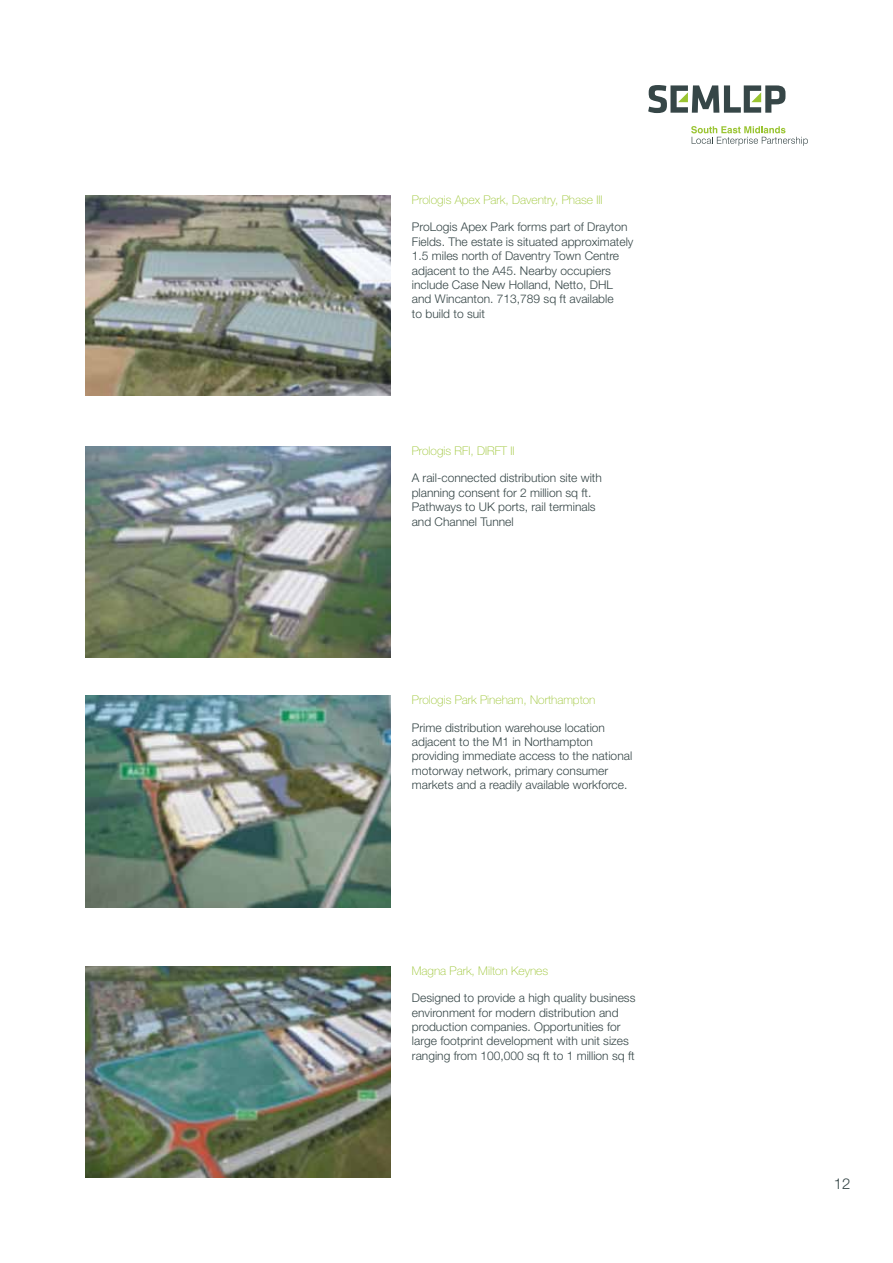
<style>
.page{position:relative;width:893px;height:1263px;background:#fff}
.page>*{position:absolute;margin:0;border:0;box-sizing:border-box;transform-origin:0 0}
.t1{font:300 15px "Helvetica Neue LT Std";color:#364647}
.t2{font:300 12px/14.4px "Helvetica Neue LT Std";color:#364647}
.t3{font:100 12px "Helvetica Neue LT Std";color:#9ac431}
</style>
<div class="page">
<svg style="left:691px;top:126px;width:117px;height:20px"></svg>
<svg style="left:648px;top:85px;width:137px;height:28px"></svg>
<img style="left:85px;top:196px;width:306px;height:199px">
<img style="left:85px;top:966px;width:306px;height:212px">
<img style="left:85px;top:696px;width:306px;height:212px">
<img style="left:85px;top:447px;width:306px;height:211px">
<p class="t3" style="left:412px;top:193px;width:192px">Prologis Apex Park, Daventry, Phase III</p>
<p class="t2" style="left:412px;top:220px;width:223px">ProLogis Apex Park forms part of Drayton Fields. The estate is situated approximately 1.5 miles north of Daventry Town Centre adjacent to the A45. Nearby occupiers include Case New Holland, Netto, DHL and Wincanton. 713,789 sq ft available<br>to build to suit</p>
<p class="t3" style="left:412px;top:444px;width:104px">Prologis RFI, DIRFT II</p>
<p class="t2" style="left:412px;top:471px;width:192px">A rail-connected distribution site with planning consent for 2 million sq ft.<br>Pathways to UK ports, rail terminals and Channel Tunnel</p>
<p class="t3" style="left:412px;top:693px;width:185px">Prologis Park Pineham, Northampton</p>
<p class="t2" style="left:412px;top:720px;width:222px">Prime distribution warehouse location adjacent to the M1 in Northampton providing immediate access to the national motorway network, primary consumer markets and a readily available workforce.</p>
<p class="t3" style="left:412px;top:964px;width:138px">Magna Park, Milton Keynes</p>
<p class="t2" style="left:412px;top:990px;width:225px">Designed to provide a high quality business environment for modern distribution and production companies. Opportunities for large footprint development with unit sizes ranging from 100,000 sq ft to 1 million sq ft</p>
<p class="t1" style="left:834px;top:1174px;width:18px">12</p>
</div>
